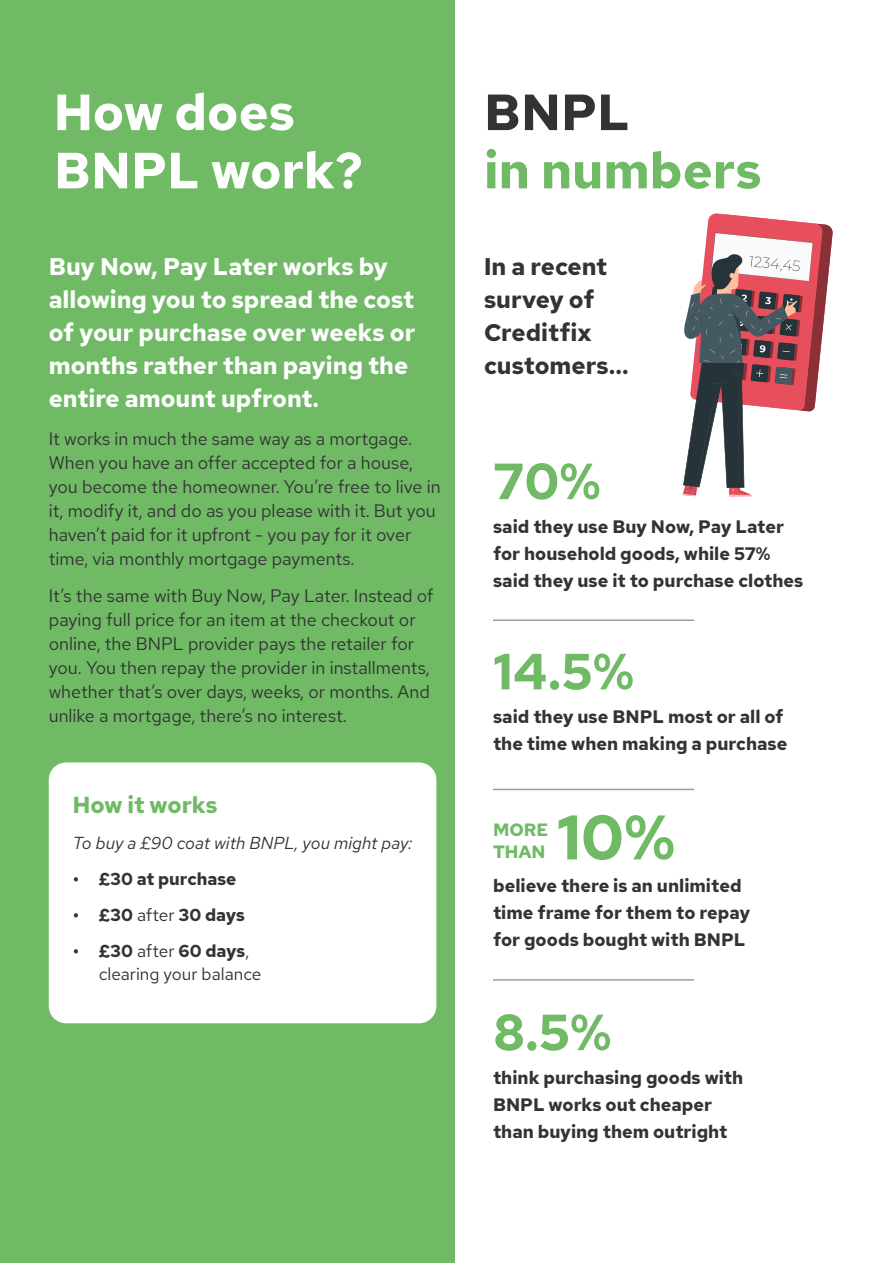
<style>
.page{position:relative;width:893px;height:1263px;background:#fff}
.page>*{position:absolute;margin:0;border:0;box-sizing:border-box;transform-origin:0 0}
.t1{font:700 62.7px "Red Hat Text";color:#70ba66}
.t2{font:700 50.7px "Red Hat Text";color:#70ba66}
.t3{font:700 50.7px/58.2px "Red Hat Text";color:#fff}
.t4{font:700 50.7px "Red Hat Text";color:#333}
.t5{font:700 24px/33px "Red Hat Text";color:#fff}
.t6{font:700 24px/33px "Red Hat Text";color:#333}
.t7{font:700 23.1px "Red Hat Text";color:#70ba66}
.t8{font:18px/24px "Red Hat Text";color:#333}
.t9{font:700 18px/27px "Red Hat Text";color:#333}
.t10{font:700 17.7px/22.2px "Red Hat Text";color:#70ba66}
.t11{font:17.25px/23.1px "Red Hat Text";color:#333}
.t12{font:italic 17.25px "Red Hat Text";color:#333}
.t13{font:700 17.25px "Red Hat Text";color:#333}
.s1{font-weight:400}
.s2{font-weight:700}
</style>
<div class="page">
<div style="left:0;top:0;width:454px;height:1263px;background:#70ba66"></div>
<div style="left:49px;top:762px;width:387px;height:261px;background:#fff;border-radius:17px"></div>
<hr style="left:493px;top:619px;width:201px;height:2px;background:#9d9d9c">
<hr style="left:493px;top:789px;width:201px;height:1px;background:#9d9d9c">
<hr style="left:493px;top:979px;width:201px;height:2px;background:#9d9d9c">
<svg style="left:682px;top:213px;width:151px;height:283px"></svg>
<h2 class="t3" style="left:54px;top:83px;width:310px">How does<br>BNPL work?</h2>
<h2 class="t4" style="left:484px;top:78px;width:147px">BNPL</h2>
<h2 class="t2" style="left:484px;top:137px;width:279px">in numbers</h2>
<h3 class="t5" style="left:49px;top:250px;width:368px">Buy Now, Pay Later works by allowing you to spread the cost of your purchase over weeks or months rather than paying the entire amount upfront.</h3>
<p class="t8" style="left:49px;top:426px;width:393px">It works in much the same way as a mortgage.<br>When you have an offer accepted for a house, you become the homeowner. You’re free to live in it, modify it, and do as you please with it. But you haven’t paid for it upfront - you pay for it over time, via monthly mortgage payments.</p>
<p class="t8" style="left:49px;top:584px;width:386px">It’s the same with Buy Now, Pay Later. Instead of paying full price for an item at the checkout or online, the BNPL provider pays the retailer for you. You then repay the provider in installments, whether that’s over days, weeks, or months. And unlike a mortgage, there’s no interest.</p>
<p class="t7" style="left:73px;top:789px;width:146px">How it works</p>
<p class="t12" style="left:73px;top:831px;width:341px">To buy a £90 coat with BNPL, you might pay:</p>
<p class="t13" style="left:73px;top:867px;width:165px">• £30 at purchase</p>
<p class="t13" style="left:73px;top:903px;width:174px">• £30 <span class="s1">after</span> 30 days</p>
<p class="t11" style="left:99px;top:939px;width:164px;text-indent:-26px"><span class="s2">• £30</span> after <span class="s2">60 days</span>, clearing your balance</p>
<h3 class="t6" style="left:484px;top:250px;width:146px">In a recent survey of<br>Creditfix customers...</h3>
<h2 class="t2" style="left:493px;top:447px;width:109px">70%</h2>
<p class="t9" style="left:493px;top:513px;width:312px">said they use Buy Now, Pay Later for household goods, while 57% said they use it to purchase clothes</p>
<h2 class="t2" style="left:493px;top:638px;width:143px">14.5%</h2>
<p class="t9" style="left:493px;top:703px;width:296px">said they use BNPL most or all of the time when making a purchase</p>
<p class="t10" style="left:493px;top:818px;width:57px">MORE<br>THAN</p>
<h1 class="t1" style="left:557px;top:795px;width:120px">10%</h1>
<p class="t9" style="left:493px;top:872px;width:259px">believe there is an unlimited time frame for them to repay for goods bought with BNPL</p>
<h2 class="t2" style="left:493px;top:998px;width:120px">8.5%</h2>
<p class="t9" style="left:493px;top:1064px;width:252px">think purchasing goods with<br>BNPL works out cheaper than buying them outright</p>
</div>
